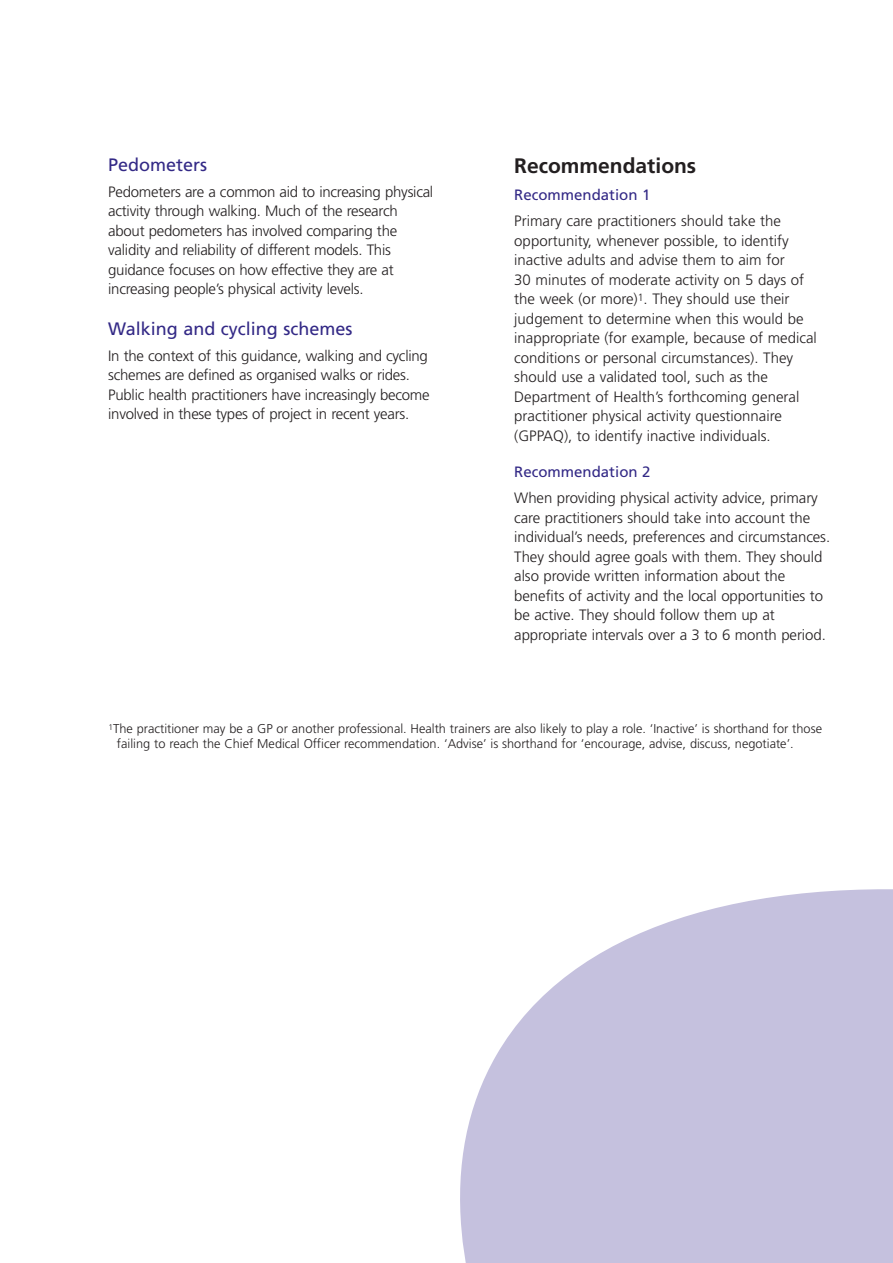
<style>
.page{position:relative;width:893px;height:1263px;background:#fff}
.page>*{position:absolute;margin:0;border:0;box-sizing:border-box;transform-origin:0 0}
.t1{font:700 21px "Frutiger";color:#231f20}
.t2{font:18px "Frutiger";color:#332986}
.t3{font:300 15px/19.5px "Frutiger";letter-spacing:-.005em;color:#231f20}
.t4{font:15px "Frutiger";color:#332986}
.t5{font:300 12.75px/15.3px "Frutiger";color:#231f20}
</style>
<div class="page">
<svg style="left:460px;top:889px;width:433px;height:374px;background:#cdcae2"></svg>
<p class="t2" style="left:108px;top:157px;width:101px">Pedometers</p>
<p class="t3" style="left:108px;top:183px;width:327px">Pedometers are a common aid to increasing physical activity through walking. Much of the research about pedometers has involved comparing the validity and reliability of different models. This guidance focuses on how effective they are at increasing people’s physical activity levels.</p>
<p class="t2" style="left:108px;top:321px;width:246px">Walking and cycling schemes</p>
<p class="t3" style="left:108px;top:347px;width:323px">In the context of this guidance, walking and cycling schemes are defined as organised walks or rides.<br>Public health practitioners have increasingly become involved in these types of project in recent years.</p>
<h1 class="t1" style="left:514px;top:157px;width:183px">Recommendations</h1>
<p class="t4" style="left:514px;top:189px;width:138px">Recommendation 1</p>
<p class="t3" style="left:514px;top:212px;width:304px">Primary care practitioners should take the opportunity, whenever possible, to identify inactive adults and advise them to aim for<br>30 minutes of moderate activity on 5 days of the week (or more)<sup>1</sup>. They should use their judgement to determine when this would be inappropriate (for example, because of medical conditions or personal circumstances). They should use a validated tool, such as the Department of Health’s forthcoming general practitioner physical activity questionnaire (GPPAQ), to identify inactive individuals.</p>
<p class="t4" style="left:514px;top:466px;width:138px">Recommendation 2</p>
<p class="t3" style="left:514px;top:489px;width:317px">When providing physical activity advice, primary care practitioners should take into account the individual’s needs, preferences and circumstances.<br>They should agree goals with them. They should also provide written information about the benefits of activity and the local opportunities to be active. They should follow them up at appropriate intervals over a 3 to 6 month period.</p>
<p class="t5" style="left:117px;top:722px;width:707px;text-indent:-9px"><sup>1</sup>The practitioner may be a GP or another professional. Health trainers are also likely to play a role. ‘Inactive’ is shorthand for those failing to reach the Chief Medical Officer recommendation. ‘Advise’ is shorthand for ‘encourage, advise, discuss, negotiate’.</p>
</div>
